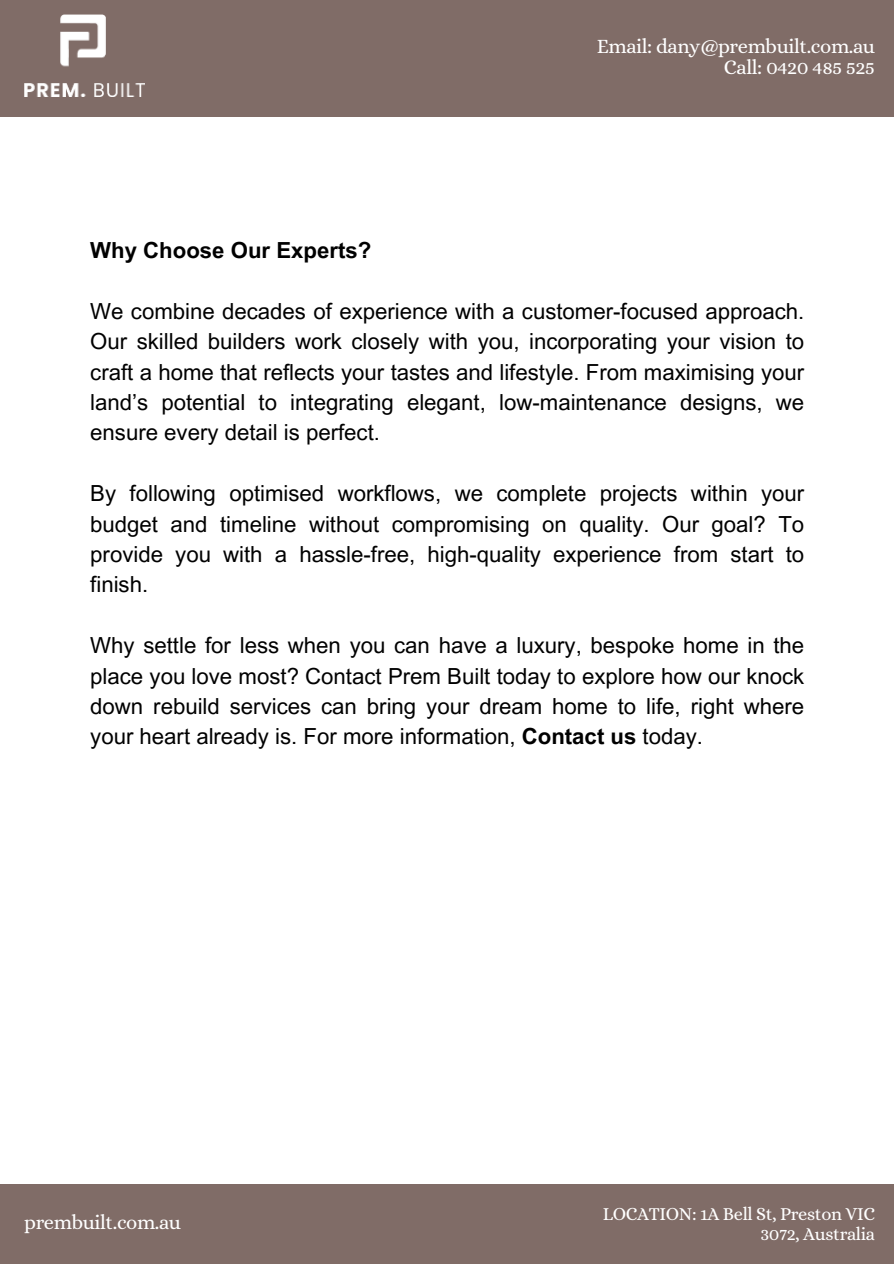
<style>
.page{position:relative;width:894px;height:1264px;background:#fff}
.page>*{position:absolute;margin:0;border:0;box-sizing:border-box;transform-origin:0 0}
.t1{font:22.2px/30.3px "Arial MT Pro";color:#000;text-align:justify}
.t2{font:700 22.2px "Arial MT Pro";color:#000}
.t3{font:20.4px/21.3px "Alice";letter-spacing:-.02em;color:#fff;text-align:right}
.t4{font:18.3px/19.2px "Alice";letter-spacing:-.02em;color:#fff;text-align:right}
.s1{font-weight:700}
</style>
<div class="page">
<div style="left:0;top:0;width:893px;height:117px;background:#806c67"></div>
<img style="left:24px;top:15px;width:121px;height:82px">
<div style="left:0;top:1184px;width:893px;height:79px;background:#806c67"></div>
<h2 class="t3" style="left:596px;top:35px;width:280px">Email: dany@prembuilt.com.au<br>Call: 0420 485 525</h2>
<p class="t2" style="left:90px;top:242px;width:282px">Why Choose Our Experts?</p>
<h2 class="t1" style="left:90px;top:299px;width:715px">We combine decades of experience with a customer-focused approach.<br>Our skilled builders work closely with you, incorporating your vision to craft a home that reflects your tastes and lifestyle. From maximising your land’s potential to integrating elegant, low-maintenance designs, we ensure every detail is perfect.</h2>
<h1 class="t1" style="left:90px;top:481px;width:715px">By following optimised workflows, we complete projects within your budget and timeline without compromising on quality. Our goal? To provide you with a hassle-free, high-quality experience from start to finish.</h1>
<h2 class="t1" style="left:90px;top:633px;width:715px">Why settle for less when you can have a luxury, bespoke home in the place you love most? Contact Prem Built today to explore how our knock down rebuild services can bring your dream home to life, right where your heart already is. For more information, <span class="s1">Contact us</span> today.</h2>
<h2 class="t3" style="left:24px;top:1211px;width:158px">prembuilt.com.au</h2>
<h2 class="t4" style="left:602px;top:1204px;width:274px">LOCATION: 1A Bell St, Preston VIC<br>3072, Australia</h2>
</div>
